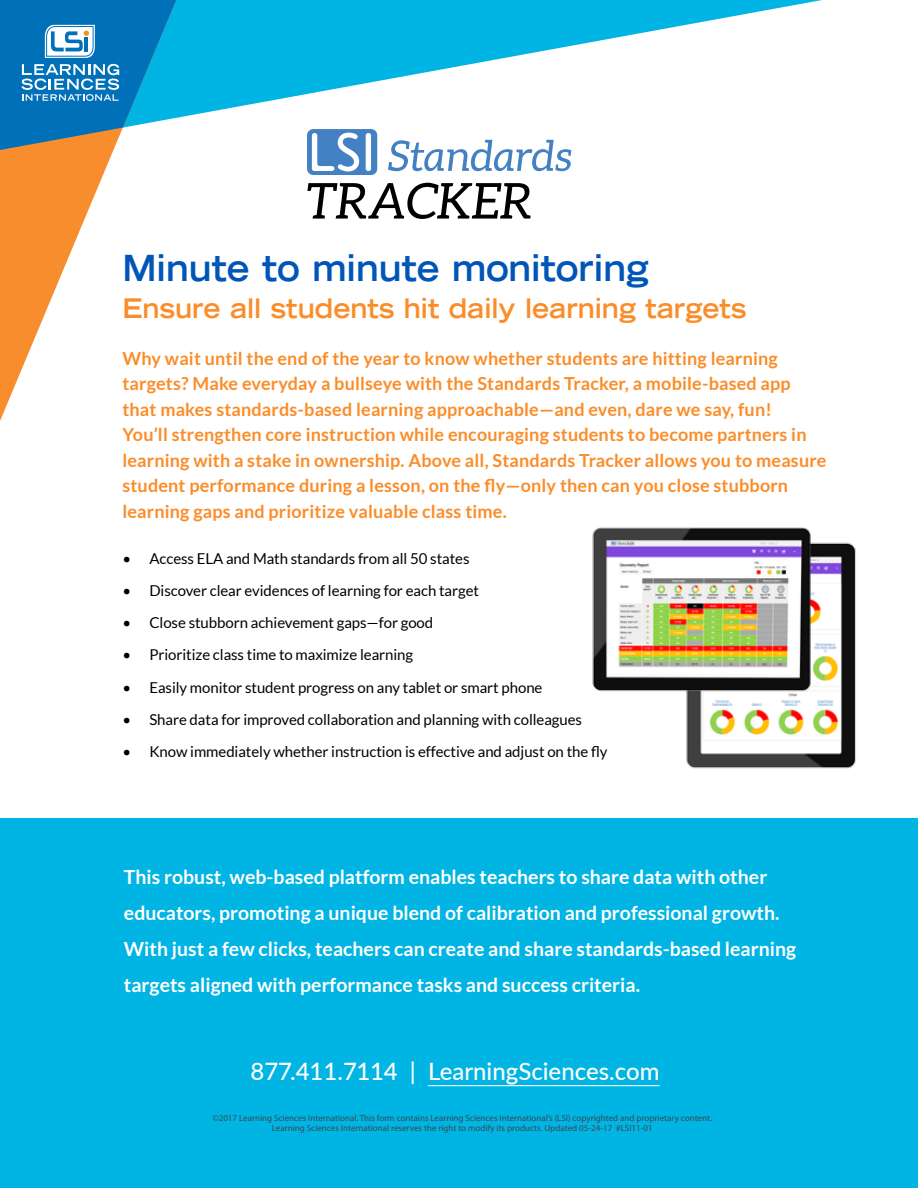
<style>
.page{position:relative;width:918px;height:1188px;background:#fff}
.page>*{position:absolute;margin:0;border:0;box-sizing:border-box;transform-origin:0 0}
.t1{font:700 expanded 36px "Trade Gothic LH";color:#0055b8;scale:.95 1}
.t2{font:700 expanded 27px "Trade Gothic LH";color:#fa8d29;scale:.95 1}
.t3{font:500 24px "Lato";color:#fff}
.t4{font:700 19.5px/36px "Lato";color:#fff}
.t5{font:700 18px/25.5px "Lato";letter-spacing:.01em;color:#fa8d29}
.t6{font:15px "Lato";letter-spacing:-.005em;color:#000}
.t7{font:9px/10.5px "Myriad Pro";color:#384b50;text-align:center}
</style>
<div class="page">
<svg style="left:176px;top:0;width:646px;height:150px"></svg>
<svg style="left:0;top:150px;width:114px;height:271px"></svg>
<svg style="left:0;top:0;width:176px;height:150px;background:#308dc0"></svg>
<div style="left:0;top:819px;width:918px;height:369px;background:#00b4e4"></div>
<hr style="left:428px;top:1085px;width:232px;height:1px;background:#fff">
<svg style="left:388px;top:140px;width:183px;height:31px"></svg>
<div style="left:307px;top:129px;width:70px;height:46px;background:#4381c3;border-radius:6px"></div>
<div style="left:366px;top:133px;width:5px;height:38px;background:#fff;border-radius:2px"></div>
<svg style="left:312px;top:133px;width:47px;height:38px"></svg>
<svg style="left:307px;top:183px;width:224px;height:36px"></svg>
<img style="left:686px;top:542px;width:170px;height:227px">
<img style="left:592px;top:527px;width:221px;height:169px">
<h1 class="t1" style="left:122px;top:244px;width:556px">Minute to minute monitoring</h1>
<h2 class="t2" style="left:122px;top:290px;width:659px">Ensure all students hit daily learning targets</h2>
<p class="t5" style="left:122px;top:345px;width:706px">Why wait until the end of the year to know whether students are hitting learning targets? Make everyday a bullseye with the Standards Tracker, a mobile-based app that makes standards-based learning approachable—and even, dare we say, fun!<br>You’ll strengthen core instruction while encouraging students to become partners in learning with a stake in ownership. Above all, Standards Tracker allows you to measure student performance during a lesson, on the fly—only then can you close stubborn learning gaps and prioritize valuable class time.</p>
<p class="t6" style="left:122px;top:550px;width:349px">• Access ELA and Math standards from all 50 states</p>
<p class="t6" style="left:122px;top:582px;width:358px">• Discover clear evidences of learning for each target</p>
<p class="t6" style="left:122px;top:614px;width:312px">• Close stubborn achievement gaps—for good</p>
<p class="t6" style="left:122px;top:647px;width:292px">• Prioritize class time to maximize learning</p>
<p class="t6" style="left:122px;top:679px;width:422px">• Easily monitor student progress on any tablet or smart phone</p>
<p class="t6" style="left:122px;top:711px;width:461px">• Share data for improved collaboration and planning with colleagues</p>
<p class="t6" style="left:122px;top:743px;width:487px">• Know immediately whether instruction is effective and adjust on the fly</p>
<p class="t4" style="left:124px;top:859px;width:674px">This robust, web-based platform enables teachers to share data with other educators, promoting a unique blend of calibration and professional growth.<br>With just a few clicks, teachers can create and share standards-based learning targets aligned with performance tasks and success criteria.</p>
<h3 class="t3" style="left:250px;top:1054px;width:411px">877.411.7114 | LearningSciences.com</h3>
<p class="t7" style="left:213px;top:1113px;width:501px">©2017 Learning Sciences International. This form contains Learning Sciences International’s (LSI) copyrighted and proprietary content.<br>Learning Sciences International reserves the right to modify its products. Updated 05-24-17 #LSI11-01</p>
</div>
